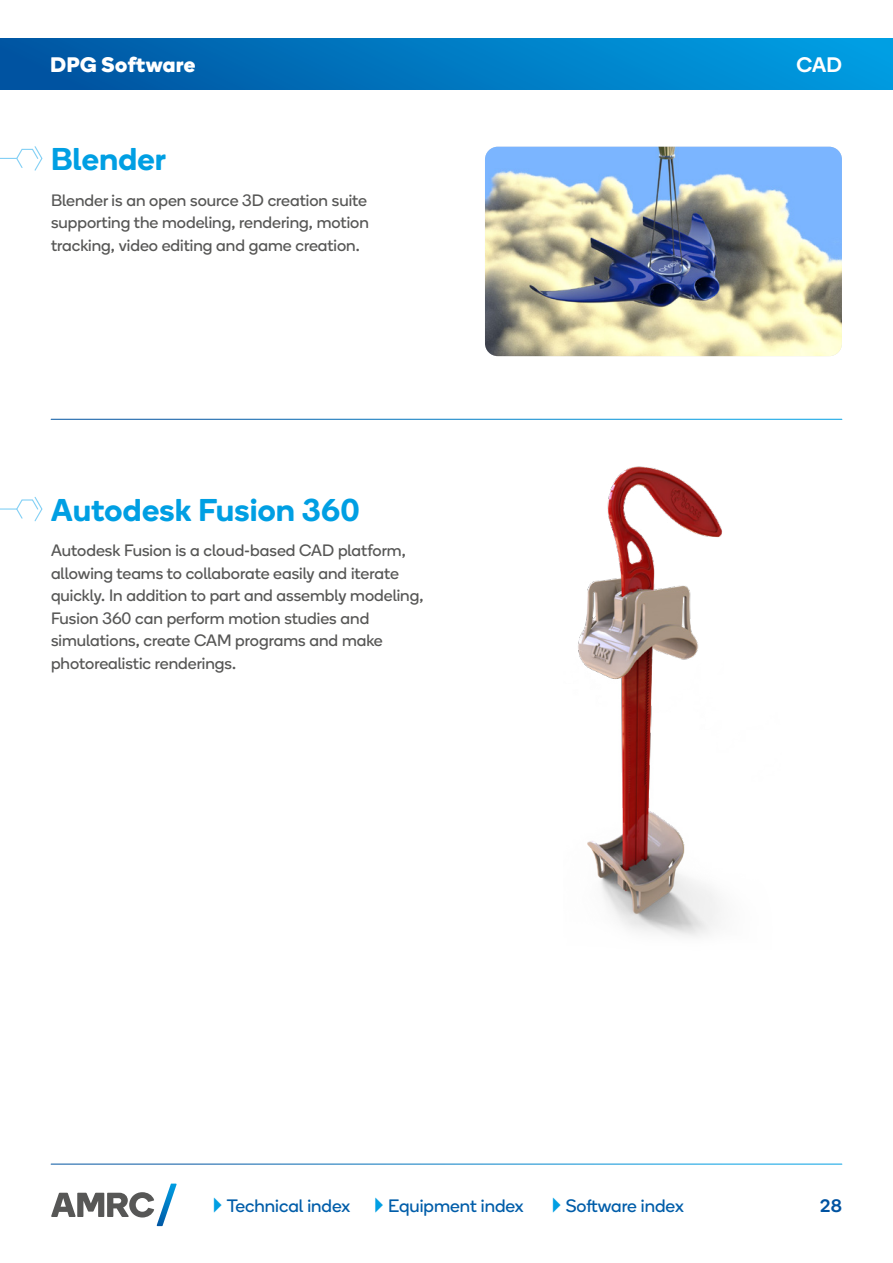
<style>
.page{position:relative;width:893px;height:1263px;background:#fff}
.page>*{position:absolute;margin:0;border:0;box-sizing:border-box;transform-origin:0 0}
.t1{font:600 31.5px "Boing";letter-spacing:.015em;color:#009fe3}
.t2{font:700 21px "Boing";letter-spacing:.025em;color:#fff}
.t3{font:500 21px "Boing";color:#fff}
.t4{font:18px "Boing";color:#005da9}
.t5{font:500 18px "Boing";color:#0053a1}
.t6{font:16.5px/22.5px "Boing";color:#575756;text-align:justify}
.s1{color:#009fe3}
</style>
<div class="page">
<svg style="left:51px;top:1183px;width:126px;height:43px"></svg>
<div style="left:0;top:38px;width:893px;height:51px;background:linear-gradient(to right,#0053a0,#009fe3)"></div>
<img style="left:485px;top:147px;width:357px;height:209px">
<svg style="left:0;top:146px;width:43px;height:25px"></svg>
<svg style="left:0;top:497px;width:43px;height:25px"></svg>
<img style="left:587px;top:807px;width:133px;height:130px">
<img style="left:578px;top:466px;width:145px;height:341px">
<p class="t2" style="left:51px;top:50px;width:146px">DPG Software</p>
<p class="t3" style="left:796px;top:51px;width:47px">CAD</p>
<h1 class="t1" style="left:51px;top:138px;width:117px">Blender</h1>
<p class="t6" style="left:51px;top:188px;width:319px">Blender is an open source 3D creation suite supporting the modeling, rendering, motion tracking, video editing and game creation.</p>
<h1 class="t1" style="left:51px;top:488px;width:310px">Autodesk Fusion 360</h1>
<p class="t6" style="left:51px;top:539px;width:374px;text-align:left">Autodesk Fusion is a cloud-based CAD platform, allowing teams to collaborate easily and iterate quickly. In addition to part and assembly modeling, Fusion 360 can perform motion studies and simulations, create CAM programs and make photorealistic renderings.</p>
<p class="t4" style="left:205px;top:1194px;width:480px"><span class="s1">✔</span>Technical index <span class="s1">✔</span>Equipment index <span class="s1">✔</span>Software index</p>
<p class="t5" style="left:820px;top:1194px;width:23px">28</p>
</div>
